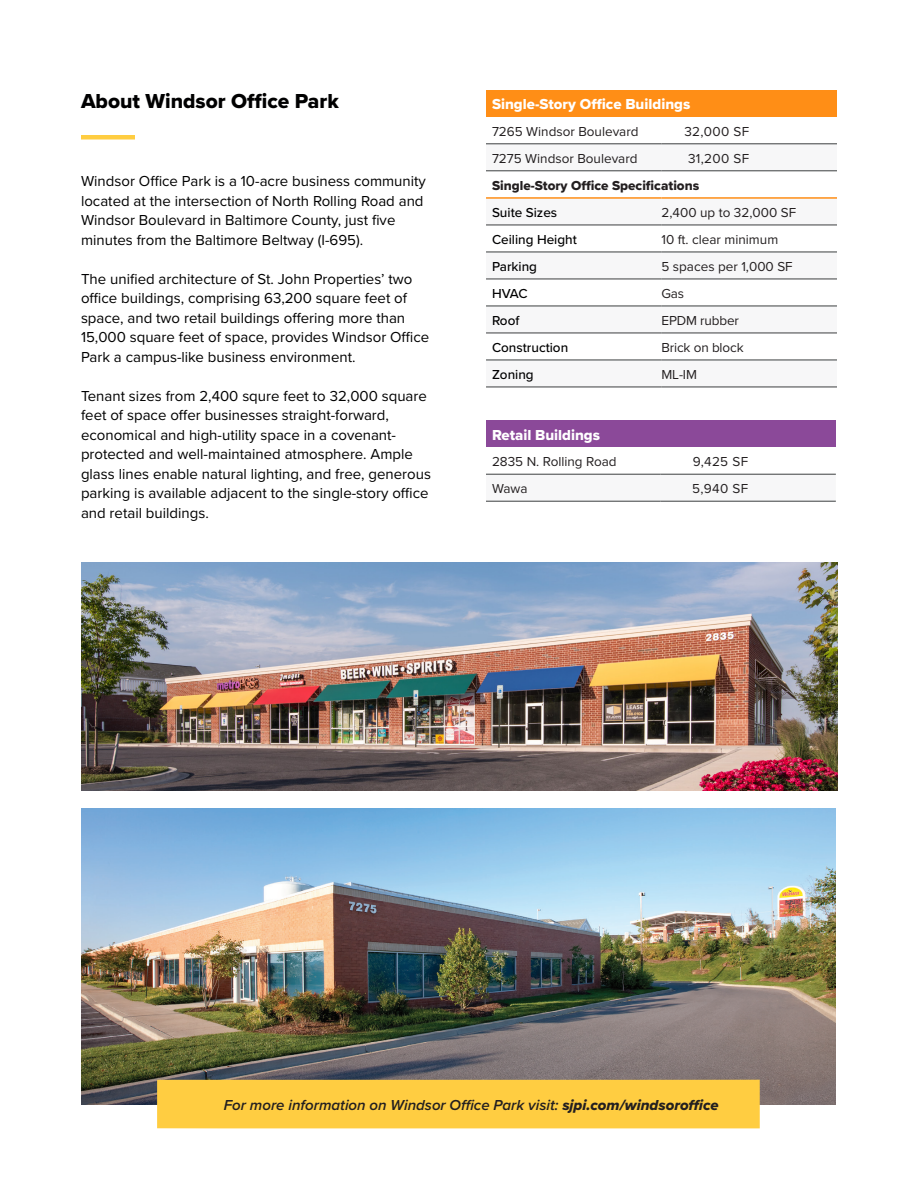
<style>
.page{position:relative;width:918px;height:1188px;background:#fff}
.page>*{position:absolute;margin:0;border:0;box-sizing:border-box;transform-origin:0 0}
.Body_Copy{font:21px "Proxima Nova Extrabld";color:#000001}
.Body_Copy-2{font:15px/19.5px "Proxima Nova";color:#000001}
.t1{font:italic 600 15px "Proxima Nova";color:#231f20}
.t2{font:15px "Proxima Nova Extrabld";color:#fff}
.Paragraph_Style_2{font:13.5px "Proxima Nova";color:#231f20}
.t3{font:500 13.5px "Proxima Nova";color:#000001}
.t4{font:13.5px "Proxima Nova Extrabld";color:#231f20}
.s1{font-family:"Proxima Nova Extrabld It";font-weight:400;font-style:normal}
</style>
<div class="page">
<div style="left:486px;top:90px;width:351px;height:27px;background:#ff8e16"></div>
<svg style="left:486px;top:170px;width:351px;height:1px"></svg>
<hr style="left:486px;top:144px;width:176px;height:1px;background:#3c3f40">
<hr style="left:662px;top:144px;width:175px;height:1px;background:#3c3f40">
<hr style="left:486px;top:171px;width:176px;height:1px;background:#3c3f40">
<hr style="left:662px;top:171px;width:175px;height:1px;background:#3c3f40">
<svg style="left:486px;top:198px;width:351px;height:189px"></svg>
<svg style="left:486px;top:225px;width:351px;height:135px"></svg>
<hr style="left:486px;top:225px;width:175px;height:1px;background:#3c3f40">
<hr style="left:662px;top:225px;width:175px;height:1px;background:#3c3f40">
<hr style="left:486px;top:279px;width:175px;height:1px;background:#3c3f40">
<hr style="left:662px;top:279px;width:175px;height:1px;background:#3c3f40">
<hr style="left:486px;top:387px;width:175px;height:1px;background:#3c3f40">
<hr style="left:662px;top:387px;width:175px;height:1px;background:#3c3f40">
<hr style="left:486px;top:306px;width:175px;height:1px;background:#3c3f40">
<hr style="left:662px;top:306px;width:175px;height:1px;background:#3c3f40">
<hr style="left:486px;top:333px;width:175px;height:1px;background:#3c3f40">
<hr style="left:662px;top:333px;width:175px;height:1px;background:#3c3f40">
<hr style="left:486px;top:360px;width:175px;height:1px;background:#3c3f40">
<hr style="left:662px;top:360px;width:175px;height:1px;background:#3c3f40">
<hr style="left:486px;top:252px;width:175px;height:1px;background:#3c3f40">
<hr style="left:662px;top:252px;width:175px;height:1px;background:#3c3f40">
<hr style="left:486px;top:197px;width:175px;height:2px;background:#ff8e16">
<hr style="left:662px;top:197px;width:175px;height:2px;background:#ff8e16">
<img style="left:81px;top:809px;width:755px;height:295px">
<div style="left:157px;top:1080px;width:603px;height:48px;background:#ffcd41"></div>
<img style="left:81px;top:563px;width:756px;height:228px">
<div style="left:486px;top:420px;width:350px;height:27px;background:#8b4999"></div>
<svg style="left:486px;top:500px;width:350px;height:1px"></svg>
<hr style="left:486px;top:474px;width:174px;height:1px;background:#3c3f40">
<hr style="left:660px;top:474px;width:176px;height:1px;background:#3c3f40">
<hr style="left:486px;top:501px;width:174px;height:1px;background:#3c3f40">
<hr style="left:660px;top:501px;width:176px;height:1px;background:#3c3f40">
<div style="left:81px;top:135px;width:54px;height:5px;background:#ffcd41"></div>
<p class="Body_Copy" style="left:81px;top:85px;width:259px">About Windsor Office Park</p>
<p class="Body_Copy-2" style="left:81px;top:171px;width:346px">Windsor Office Park is a 10-acre business community located at the intersection of North Rolling Road and Windsor Boulevard in Baltimore County, just five minutes from the Baltimore Beltway (I-695).</p>
<p class="Body_Copy-2" style="left:81px;top:268px;width:350px">The unified architecture of St. John Properties’ two office buildings, comprising 63,200 square feet of space, and two retail buildings offering more than 15,000 square feet of space, provides Windsor Office Park a campus-like business environment.</p>
<p class="Body_Copy-2" style="left:81px;top:385px;width:352px">Tenant sizes from 2,400 squre feet to 32,000 square feet of space offer businesses straight-forward, economical and high-utility space in a covenant&shy;protected and well-maintained atmosphere. Ample glass lines enable natural lighting, and free, generous parking is available adjacent to the single-story office and retail buildings.</p>
<p class="t2" style="left:492px;top:93px;width:200px">Single-Story Office Buildings</p>
<p class="Paragraph_Style_2" style="left:492px;top:121px;width:148px">7265 Windsor Boulevard</p>
<p class="Paragraph_Style_2" style="left:684px;top:121px;width:66px">32,000 SF</p>
<p class="Paragraph_Style_2" style="left:492px;top:148px;width:147px">7275 Windsor Boulevard</p>
<p class="Paragraph_Style_2" style="left:688px;top:148px;width:63px">31,200 SF</p>
<p class="t4" style="left:492px;top:175px;width:209px">Single-Story Office Specifications</p>
<p class="t3" style="left:492px;top:202px;width:67px">Suite Sizes</p>
<p class="Paragraph_Style_2" style="left:662px;top:202px;width:136px">2,400 up to 32,000 SF</p>
<p class="t3" style="left:492px;top:229px;width:86px">Ceiling Height</p>
<p class="Paragraph_Style_2" style="left:662px;top:229px;width:118px">10 ft. clear minimum</p>
<p class="t3" style="left:492px;top:256px;width:47px">Parking</p>
<p class="Paragraph_Style_2" style="left:662px;top:256px;width:133px">5 spaces per 1,000 SF</p>
<p class="t3" style="left:492px;top:283px;width:37px">HVAC</p>
<p class="Paragraph_Style_2" style="left:662px;top:283px;width:24px">Gas</p>
<p class="t3" style="left:492px;top:310px;width:29px">Roof</p>
<p class="Paragraph_Style_2" style="left:662px;top:310px;width:79px">EPDM rubber</p>
<p class="t3" style="left:492px;top:337px;width:78px">Construction</p>
<p class="Paragraph_Style_2" style="left:662px;top:337px;width:84px">Brick on block</p>
<p class="t3" style="left:492px;top:364px;width:43px">Zoning</p>
<p class="Paragraph_Style_2" style="left:662px;top:364px;width:37px">ML-IM</p>
<p class="t2" style="left:492px;top:423px;width:110px">Retail Buildings</p>
<p class="Paragraph_Style_2" style="left:492px;top:451px;width:126px">2835 N. Rolling Road</p>
<p class="Paragraph_Style_2" style="left:693px;top:451px;width:57px">9,425 SF</p>
<p class="Paragraph_Style_2" style="left:492px;top:478px;width:37px">Wawa</p>
<p class="Paragraph_Style_2" style="left:692px;top:478px;width:58px">5,940 SF</p>
<p class="t1" style="left:224px;top:1094px;width:496px">For more information on Windsor Office Park visit: <span class="s1">sjpi.com/windsoroffice</span></p>
</div>
